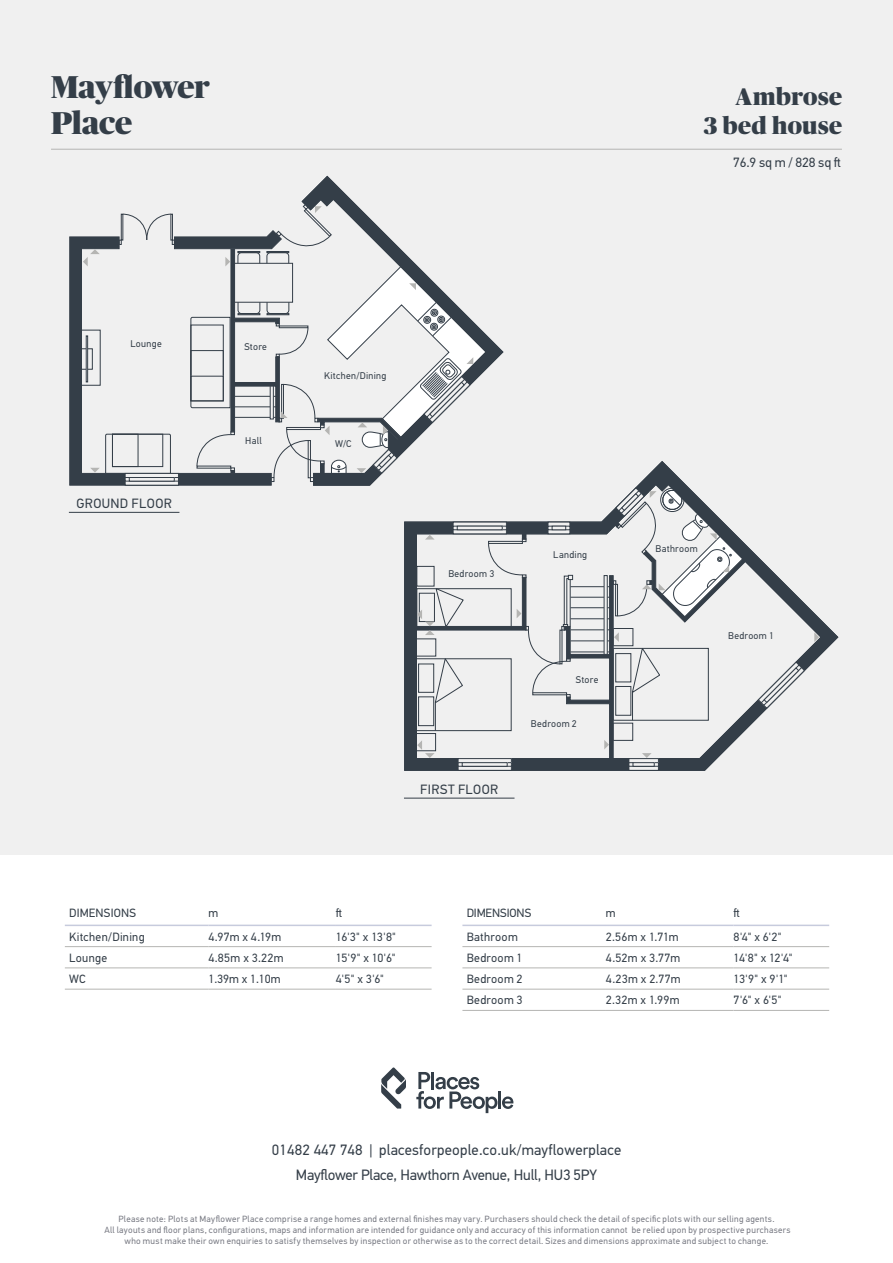
<style>
.page{position:relative;width:893px;height:1263px;background:#fff}
.page>*{position:absolute;margin:0;border:0;box-sizing:border-box;transform-origin:0 0}
.t1{font:900 31.5px/36px "Publico Banner";color:#343e48}
.t2{font:900 24px/28.8px "Publico Banner";letter-spacing:.015em;color:#343e48;text-align:right}
.t3{font:15px/24.3px "PF Din Text Std";letter-spacing:.01em;color:#343e48;text-align:center}
.t4{font:13.5px "PF Din Text Std";letter-spacing:.025em;color:#343e48}
.t5{font:12px "PF Din Text Std";letter-spacing:.02em;color:#343e48}
.t6{font:12px "PF Din Text Std";letter-spacing:-.01em;color:#343e48}
.t7{font:9.75px "PF Din Text Std";letter-spacing:.03em;color:#343e48}
.t8{font:9px/10.8px "PF Din Text Std";letter-spacing:.035em;color:#787a83;text-align:center}
</style>
<div class="page">
<div style="left:0;top:0;width:893px;height:855px;background:#f0f0f0"></div>
<hr style="left:65px;top:925px;width:143px;height:1px;background:#c7cbdd">
<hr style="left:208px;top:925px;width:128px;height:1px;background:#c7cbdd">
<hr style="left:336px;top:925px;width:96px;height:1px;background:#c7cbdd">
<hr style="left:65px;top:946px;width:143px;height:1px;background:#b5b5b3">
<hr style="left:208px;top:946px;width:128px;height:1px;background:#b5b5b3">
<hr style="left:336px;top:946px;width:96px;height:1px;background:#b5b5b3">
<hr style="left:65px;top:967px;width:143px;height:1px;background:#b5b5b3">
<hr style="left:208px;top:967px;width:128px;height:1px;background:#b5b5b3">
<hr style="left:336px;top:967px;width:96px;height:1px;background:#b5b5b3">
<hr style="left:65px;top:989px;width:143px;height:1px;background:#b5b5b3">
<hr style="left:208px;top:989px;width:128px;height:1px;background:#b5b5b3">
<hr style="left:336px;top:989px;width:96px;height:1px;background:#b5b5b3">
<hr style="left:462px;top:925px;width:144px;height:1px;background:#c7cbdd">
<hr style="left:606px;top:925px;width:127px;height:1px;background:#c7cbdd">
<hr style="left:733px;top:925px;width:96px;height:1px;background:#c7cbdd">
<hr style="left:462px;top:946px;width:144px;height:1px;background:#b5b5b3">
<hr style="left:606px;top:946px;width:127px;height:1px;background:#b5b5b3">
<hr style="left:733px;top:946px;width:96px;height:1px;background:#b5b5b3">
<hr style="left:462px;top:967px;width:144px;height:1px;background:#b5b5b3">
<hr style="left:606px;top:967px;width:127px;height:1px;background:#b5b5b3">
<hr style="left:733px;top:967px;width:96px;height:1px;background:#b5b5b3">
<hr style="left:462px;top:989px;width:144px;height:1px;background:#b5b5b3">
<hr style="left:606px;top:989px;width:127px;height:1px;background:#b5b5b3">
<hr style="left:733px;top:989px;width:96px;height:1px;background:#b5b5b3">
<hr style="left:462px;top:1010px;width:144px;height:1px;background:#b5b5b3">
<hr style="left:606px;top:1010px;width:127px;height:1px;background:#b5b5b3">
<hr style="left:733px;top:1010px;width:96px;height:1px;background:#b5b5b3">
<hr style="left:51px;top:149px;width:791px;height:1px;background:#b5b5b3">
<svg style="left:69px;top:236px;width:14px;height:250px;background:#424b55"></svg>
<svg style="left:404px;top:545px;width:435px;height:226px"></svg>
<div style="left:458px;top:758px;width:53px;height:12px;background:#f0f0f0"></div>
<div style="left:458px;top:758px;width:54px;height:13px;border:1px solid #343e48"></div>
<div style="left:458px;top:762px;width:54px;height:5px;border:1px solid #343e48"></div>
<div style="left:462px;top:762px;width:46px;height:5px;border:1px solid #343e48"></div>
<div style="left:629px;top:759px;width:29px;height:11px;background:#f0f0f0"></div>
<div style="left:628px;top:758px;width:31px;height:13px;border:1px solid #343e48"></div>
<div style="left:628px;top:762px;width:31px;height:5px;border:1px solid #343e48"></div>
<div style="left:633px;top:762px;width:22px;height:5px;border:1px solid #343e48"></div>
<svg style="left:757px;top:661px;width:48px;height:48px"></svg>
<svg style="left:416px;top:1072px;width:97px;height:41px"></svg>
<svg style="left:381px;top:1067px;width:25px;height:41px"></svg>
<svg style="left:814px;top:632px;width:5px;height:10px"></svg>
<svg style="left:83px;top:189px;width:663px;height:572px"></svg>
<hr style="left:69px;top:512px;width:110px;height:1px;background:#343e48">
<hr style="left:404px;top:798px;width:110px;height:1px;background:#343e48">
<h1 class="t1" style="left:51px;top:67px;width:160px">Mayflower<br>Place</h1>
<h2 class="t2" style="left:704px;top:81px;width:140px">Ambrose<br>3 bed house</h2>
<h3 class="t4" style="left:733px;top:154px;width:109px">76.9 sq m / 828 sq ft</h3>
<p class="t7" style="left:130px;top:338px;width:33px">Lounge</p>
<h3 class="t4" style="left:76px;top:495px;width:97px">GROUND FLOOR</h3>
<p class="t7" style="left:244px;top:341px;width:24px">Store</p>
<p class="t7" style="left:245px;top:435px;width:18px">Hall</p>
<p class="t7" style="left:324px;top:370px;width:64px">Kitchen/Dining</p>
<p class="t7" style="left:335px;top:438px;width:18px">W/C</p>
<p class="t7" style="left:448px;top:568px;width:47px">Bedroom 3</p>
<p class="t7" style="left:553px;top:549px;width:35px">Landing</p>
<h3 class="t4" style="left:420px;top:781px;width:80px">FIRST FLOOR</h3>
<p class="t7" style="left:576px;top:674px;width:24px">Store</p>
<p class="t7" style="left:531px;top:718px;width:47px">Bedroom 2</p>
<p class="t7" style="left:656px;top:543px;width:44px">Bathroom</p>
<p class="t7" style="left:728px;top:630px;width:47px">Bedroom 1</p>
<h3 class="t5" style="left:69px;top:906px;width:68px">DIMENSIONS</h3>
<h3 class="t5" style="left:208px;top:905px;width:11px">m</h3>
<h3 class="t5" style="left:336px;top:905px;width:8px">ft</h3>
<h3 class="t5" style="left:69px;top:929px;width:77px">Kitchen/Dining</h3>
<h3 class="t5" style="left:208px;top:929px;width:74px">4.97m x 4.19m</h3>
<h3 class="t5" style="left:336px;top:929px;width:62px">16'3" x 13'8"</h3>
<h3 class="t5" style="left:69px;top:950px;width:40px">Lounge</h3>
<h3 class="t5" style="left:208px;top:950px;width:77px">4.85m x 3.22m</h3>
<h3 class="t5" style="left:336px;top:950px;width:61px">15'9" x 10'6"</h3>
<h3 class="t5" style="left:69px;top:972px;width:18px">WC</h3>
<h3 class="t5" style="left:208px;top:972px;width:74px">1.39m x 1.10m</h3>
<h3 class="t5" style="left:336px;top:972px;width:49px">4'5" x 3'6"</h3>
<h3 class="t6" style="left:467px;top:906px;width:66px">DIMENSIONS</h3>
<h3 class="t5" style="left:606px;top:905px;width:11px">m</h3>
<h3 class="t5" style="left:733px;top:905px;width:8px">ft</h3>
<h3 class="t5" style="left:467px;top:929px;width:53px">Bathroom</h3>
<h3 class="t5" style="left:606px;top:929px;width:74px">2.56m x 1.71m</h3>
<h3 class="t5" style="left:733px;top:929px;width:49px">8'4" x 6'2"</h3>
<h3 class="t5" style="left:467px;top:950px;width:57px">Bedroom 1</h3>
<h3 class="t5" style="left:606px;top:950px;width:76px">4.52m x 3.77m</h3>
<h3 class="t5" style="left:733px;top:950px;width:61px">14'8" x 12'4"</h3>
<h3 class="t5" style="left:467px;top:972px;width:57px">Bedroom 2</h3>
<h3 class="t5" style="left:606px;top:972px;width:76px">4.23m x 2.77m</h3>
<h3 class="t5" style="left:733px;top:972px;width:56px">13'9" x 9'1"</h3>
<h3 class="t5" style="left:467px;top:993px;width:57px">Bedroom 3</h3>
<h3 class="t5" style="left:606px;top:993px;width:75px">2.32m x 1.99m</h3>
<h3 class="t5" style="left:733px;top:993px;width:50px">7'6" x 6'5"</h3>
<h3 class="t3" style="left:272px;top:1138px;width:351px">01482 447 748 | placesforpeople.co.uk/mayflowerplace<br>Mayflower Place, Hawthorn Avenue, Hull, HU3 5PY</h3>
<p class="t8" style="left:104px;top:1214px;width:688px">Please note: Plots at Mayflower Place comprise a range homes and external finishes may vary. Purchasers should check the detail of specific plots with our selling agents.<br>All layouts and floor plans, configurations, maps and information are intended for guidance only and accuracy of this information cannot be relied upon by prospective purchasers who must make their own enquiries to satisfy themselves by inspection or otherwise as to the correct detail. Sizes and dimensions approximate and subject to change.</p>
</div>
